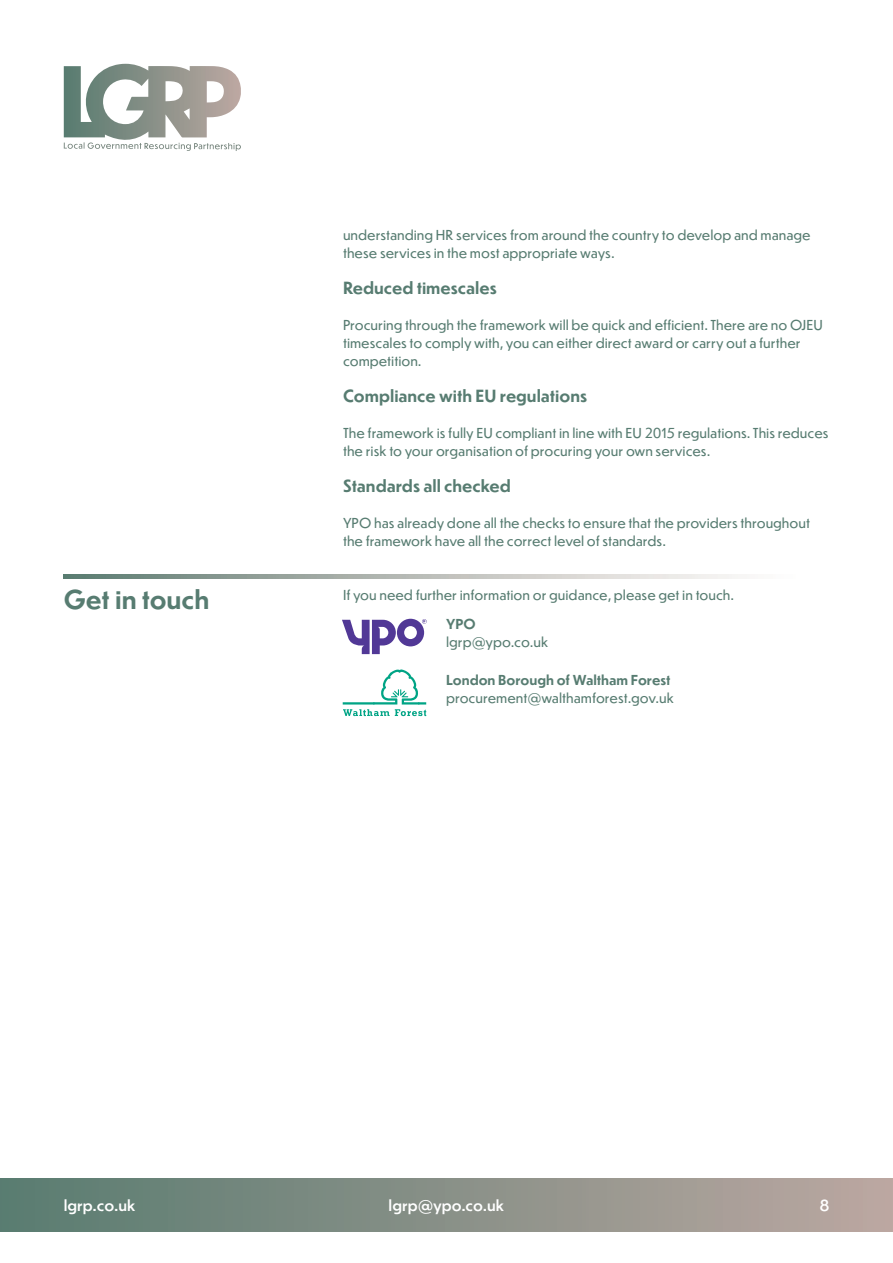
<style>
.page{position:relative;width:893px;height:1263px;background:#fff}
.page>*{position:absolute;margin:0;border:0;box-sizing:border-box;transform-origin:0 0}
.t1{font:700 25.5px "Dunbar Text";color:#577c71}
.t2{font:700 16.5px "Dunbar Text";color:#577c71}
.t3{font:500 15px "Dunbar Text";color:#fff}
.t4{font:13.5px/18px "Dunbar Text";color:#577c71}
.t5{font:700 13.5px "Dunbar Text";color:#577c71}
</style>
<div class="page">
<div style="left:0;top:1178px;width:893px;height:54px;background:linear-gradient(to right,#587b70,#bba7a1)"></div>
<svg style="left:64px;top:64px;width:177px;height:87px"></svg>
<svg style="left:342px;top:619px;width:85px;height:35px"></svg>
<svg style="left:343px;top:670px;width:84px;height:46px"></svg>
<img style="left:64px;top:575px;width:674px;height:4px">
<h1 class="t1" style="left:64px;top:581px;width:147px">Get in touch</h1>
<p class="t4" style="left:343px;top:226px;width:469px">understanding HR services from around the country to develop and manage these services in the most appropriate ways.</p>
<p class="t2" style="left:343px;top:276px;width:155px">Reduced timescales</p>
<p class="t4" style="left:343px;top:316px;width:481px">Procuring through the framework will be quick and efficient. There are no OJEU timescales to comply with, you can either direct award or carry out a further competition.</p>
<p class="t2" style="left:343px;top:384px;width:246px">Compliance with EU regulations</p>
<p class="t4" style="left:343px;top:424px;width:487px">The framework is fully EU compliant in line with EU 2015 regulations. This reduces the risk to your organisation of procuring your own services.</p>
<p class="t2" style="left:343px;top:474px;width:169px">Standards all checked</p>
<p class="t4" style="left:343px;top:514px;width:469px">YPO has already done all the checks to ensure that the providers throughout the framework have all the correct level of standards.</p>
<p class="t4" style="left:343px;top:586px;width:393px">If you need further information or guidance, please get in touch.</p>
<p class="t5" style="left:446px;top:614px;width:31px">YPO</p>
<p class="t4" style="left:446px;top:633px;width:104px">lgrp@ypo.co.uk</p>
<p class="t5" style="left:446px;top:670px;width:226px">London Borough of Waltham Forest</p>
<p class="t4" style="left:446px;top:688px;width:229px">procurement@walthamforest.gov.uk</p>
<p class="t3" style="left:64px;top:1194px;width:73px">lgrp.co.uk</p>
<p class="t3" style="left:389px;top:1194px;width:117px">lgrp@ypo.co.uk</p>
<p class="t3" style="left:820px;top:1194px;width:11px">8</p>
</div>
